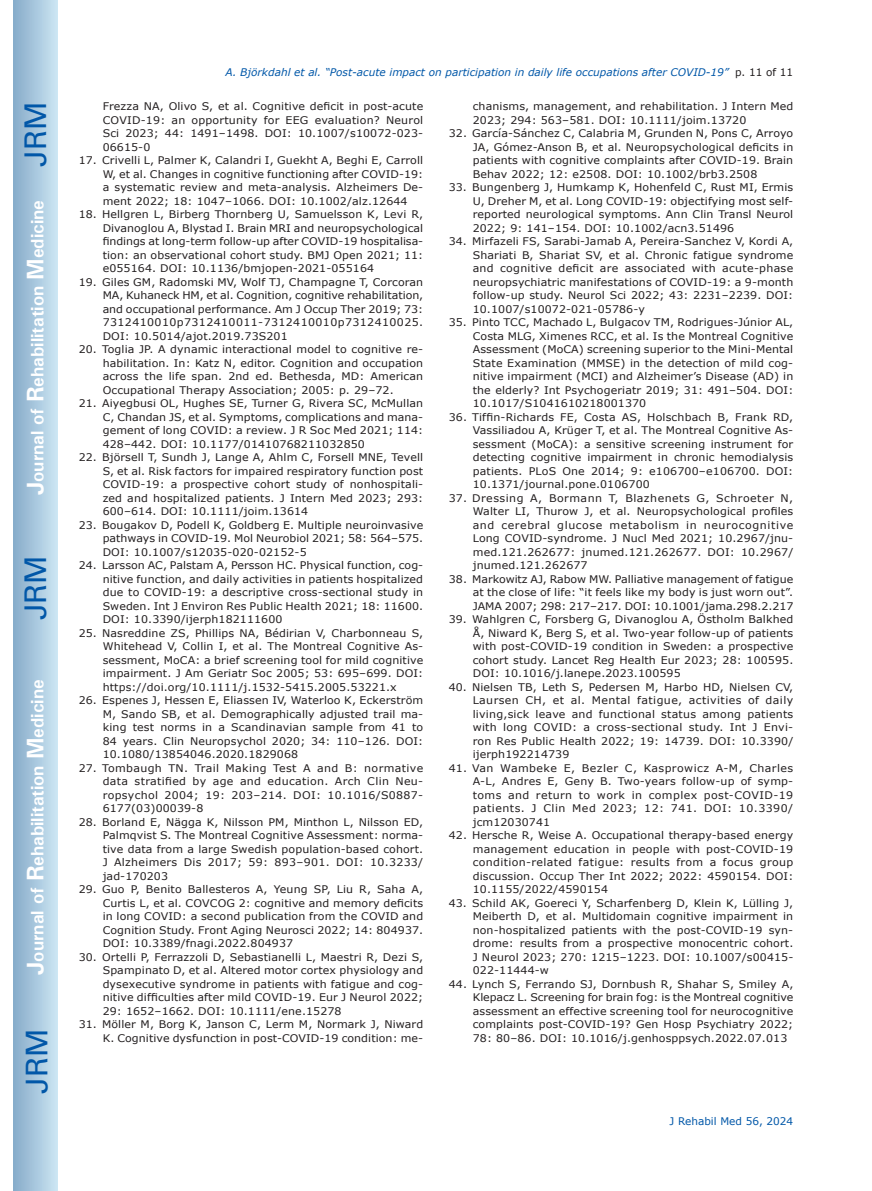
<style>
.page{position:relative;width:872px;height:1191px;background:#fff}
.page>*{position:absolute;margin:0;border:0;box-sizing:border-box;transform-origin:0 0}
.t1{font:30px "Univers";color:#0157a8}
.t2{font:700 18px "Univers";color:#fff}
.t3{font:10.5px/13.5px "Verdana";letter-spacing:.01em;color:#231f20;text-align:justify;scale:1.05 1}
.t4{font:italic 10.5px "Verdana";color:#0157a8}
.t5{font:10.5px "Verdana";color:#0157a8}
.s1{font-size:24px}
.s2{font-style:normal;color:#231f20}
</style>
<div class="page">
<div style="left:14px;top:0;width:43px;height:1191px;background:linear-gradient(to right,#88acca,#cbe5f2)"></div>
<h1 class="t1" style="left:18px;top:167px;width:67px;rotate:-90deg">JRM</h1>
<h2 class="t2" style="left:26px;top:495px;width:297px;rotate:-90deg"><span class="s1">J</span>ournal of <span class="s1">R</span>ehabilitation <span class="s1">M</span>edicine</h2>
<h1 class="t1" style="left:18px;top:620px;width:67px;rotate:-90deg">JRM</h1>
<h2 class="t2" style="left:26px;top:974px;width:297px;rotate:-90deg"><span class="s1">J</span>ournal of <span class="s1">R</span>ehabilitation <span class="s1">M</span>edicine</h2>
<h1 class="t1" style="left:19px;top:1093px;width:67px;rotate:-90deg">JRM</h1>
<p class="t4" style="left:226px;top:65px;width:569px">A. Björkdahl et al. “Post-acute impact on participation in daily life occupations after COVID-19” <span class="s2">p. 11 of 11</span></p>
<p class="t3" style="left:103px;top:100px;width:307px">Frezza NA, Olivo S, et al. Cognitive deficit in post-acute COVID-19: an opportunity for EEG evaluation? Neurol Sci 2023; 44: 1491–1498. DOI: 10.1007/s10072-023- 06615-0</p>
<p class="t3" style="left:103px;top:154px;width:307px;text-indent:-24px">17. Crivelli L, Palmer K, Calandri I, Guekht A, Beghi E, Carroll W, et al. Changes in cognitive functioning after COVID-19: a systematic review and meta-analysis. Alzheimers De&shy;ment 2022; 18: 1047–1066. DOI: 10.1002/alz.12644</p>
<p class="t3" style="left:103px;top:208px;width:307px;text-indent:-24px">18. Hellgren L, Birberg Thornberg U, Samuelsson K, Levi R, Divanoglou A, Blystad I. Brain MRI and neuropsychological findings at long-term follow-up after COVID-19 hospitalisa&shy;tion: an observational cohort study. BMJ Open 2021; 11: e055164. DOI: 10.1136/bmjopen-2021-055164</p>
<p class="t3" style="left:103px;top:275px;width:307px;text-indent:-24px">19. Giles GM, Radomski MV, Wolf TJ, Champagne T, Corcoran MA, Kuhaneck HM, et al. Cognition, cognitive rehabilitation, and occupational performance. Am J Occup Ther 2019; 73:<br>7312410010p7312410011-7312410010p7312410025.<br>DOI: 10.5014/ajot.2019.73S201</p>
<p class="t3" style="left:103px;top:343px;width:307px;text-indent:-24px">20. Toglia JP. A dynamic interactional model to cognitive re&shy;habilitation. In: Katz N, editor. Cognition and occupation across the life span. 2nd ed. Bethesda, MD: American Occupational Therapy Association; 2005: p. 29–72.</p>
<p class="t3" style="left:103px;top:397px;width:307px;text-indent:-24px">21. Aiyegbusi OL, Hughes SE, Turner G, Rivera SC, McMullan C, Chandan JS, et al. Symptoms, complications and mana&shy;gement of long COVID: a review. J R Soc Med 2021; 114:<br>428–442. DOI: 10.1177/01410768211032850</p>
<p class="t3" style="left:103px;top:451px;width:307px;text-indent:-24px">22. Björsell T, Sundh J, Lange A, Ahlm C, Forsell MNE, Tevell S, et al. Risk factors for impaired respiratory function post COVID-19: a prospective cohort study of nonhospitali&shy;zed and hospitalized patients. J Intern Med 2023; 293:<br>600–614. DOI: 10.1111/joim.13614</p>
<p class="t3" style="left:103px;top:518px;width:307px;text-indent:-24px">23. Bougakov D, Podell K, Goldberg E. Multiple neuroinvasive pathways in COVID-19. Mol Neurobiol 2021; 58: 564–575.<br>DOI: 10.1007/s12035-020-02152-5</p>
<p class="t3" style="left:103px;top:559px;width:307px;text-indent:-24px">24. Larsson AC, Palstam A, Persson HC. Physical function, cog&shy;nitive function, and daily activities in patients hospitalized due to COVID-19: a descriptive cross-sectional study in Sweden. Int J Environ Res Public Health 2021; 18: 11600.<br>DOI: 10.3390/ijerph182111600</p>
<p class="t3" style="left:103px;top:626px;width:307px;text-indent:-24px">25. Nasreddine ZS, Phillips NA, Bédirian V, Charbonneau S, Whitehead V, Collin I, et al. The Montreal Cognitive As&shy;sessment, MoCA: a brief screening tool for mild cognitive impairment. J Am Geriatr Soc 2005; 53: 695–699. DOI: https://doi.org/10.1111/j.1532-5415.2005.53221.x</p>
<p class="t3" style="left:103px;top:694px;width:307px;text-indent:-24px">26. Espenes J, Hessen E, Eliassen IV, Waterloo K, Eckerström M, Sando SB, et al. Demographically adjusted trail ma&shy;king test norms in a Scandinavian sample from 41 to 84 years. Clin Neuropsychol 2020; 34: 110–126. DOI:<br>10.1080/13854046.2020.1829068</p>
<p class="t3" style="left:103px;top:761px;width:307px;text-indent:-24px">27. Tombaugh TN. Trail Making Test A and B: normative data stratified by age and education. Arch Clin Neu&shy;ropsychol 2004; 19: 203–214. DOI: 10.1016/S0887- 6177(03)00039-8</p>
<p class="t3" style="left:103px;top:815px;width:307px;text-indent:-24px">28. Borland E, Nägga K, Nilsson PM, Minthon L, Nilsson ED, Palmqvist S. The Montreal Cognitive Assessment: norma&shy;tive data from a large Swedish population-based cohort.<br>J Alzheimers Dis 2017; 59: 893–901. DOI: 10.3233/ jad-170203</p>
<p class="t3" style="left:103px;top:883px;width:307px;text-indent:-24px">29. Guo P, Benito Ballesteros A, Yeung SP, Liu R, Saha A, Curtis L, et al. COVCOG 2: cognitive and memory deficits in long COVID: a second publication from the COVID and Cognition Study. Front Aging Neurosci 2022; 14: 804937.<br>DOI: 10.3389/fnagi.2022.804937</p>
<p class="t3" style="left:103px;top:950px;width:307px;text-indent:-24px">30. Ortelli P, Ferrazzoli D, Sebastianelli L, Maestri R, Dezi S, Spampinato D, et al. Altered motor cortex physiology and dysexecutive syndrome in patients with fatigue and cog&shy;nitive difficulties after mild COVID-19. Eur J Neurol 2022; 29: 1652–1662. DOI: 10.1111/ene.15278</p>
<p class="t3" style="left:79px;top:1018px;width:330px;text-align:right">31. Möller M, Borg K, Janson C, Lerm M, Normark J, Niward<br>K. Cognitive dysfunction in post-COVID-19 condition: me-</p>
<p class="t3" style="left:473px;top:100px;width:307px">chanisms, management, and rehabilitation. J Intern Med<br>2023; 294: 563–581. DOI: 10.1111/joim.13720</p>
<p class="t3" style="left:473px;top:127px;width:307px;text-indent:-24px">32. García-Sánchez C, Calabria M, Grunden N, Pons C, Arroyo JA, Gómez-Anson B, et al. Neuropsychological deficits in patients with cognitive complaints after COVID-19. Brain Behav 2022; 12: e2508. DOI: 10.1002/brb3.2508</p>
<p class="t3" style="left:473px;top:181px;width:307px;text-indent:-24px">33. Bungenberg J, Humkamp K, Hohenfeld C, Rust MI, Ermis U, Dreher M, et al. Long COVID-19: objectifying most self&shy;reported neurological symptoms. Ann Clin Transl Neurol 2022; 9: 141–154. DOI: 10.1002/acn3.51496</p>
<p class="t3" style="left:473px;top:235px;width:307px;text-indent:-24px">34. Mirfazeli FS, Sarabi-Jamab A, Pereira-Sanchez V, Kordi A, Shariati B, Shariat SV, et al. Chronic fatigue syndrome and cognitive deficit are associated with acute-phase neuropsychiatric manifestations of COVID-19: a 9-month follow-up study. Neurol Sci 2022; 43: 2231–2239. DOI:<br>10.1007/s10072-021-05786-y</p>
<p class="t3" style="left:473px;top:316px;width:307px;text-indent:-24px">35. Pinto TCC, Machado L, Bulgacov TM, Rodrigues-Júnior AL, Costa MLG, Ximenes RCC, et al. Is the Montreal Cognitive Assessment (MoCA) screening superior to the Mini-Mental State Examination (MMSE) in the detection of mild cog&shy;nitive impairment (MCI) and Alzheimer’s Disease (AD) in the elderly? Int Psychogeriatr 2019; 31: 491–504. DOI:<br>10.1017/S1041610218001370</p>
<p class="t3" style="left:473px;top:410px;width:307px;text-indent:-24px">36. Tiffin-Richards FE, Costa AS, Holschbach B, Frank RD, Vassiliadou A, Krüger T, et al. The Montreal Cognitive As&shy;sessment (MoCA): a sensitive screening instrument for detecting cognitive impairment in chronic hemodialysis patients. PLoS One 2014; 9: e106700–e106700. DOI:<br>10.1371/journal.pone.0106700</p>
<p class="t3" style="left:473px;top:491px;width:307px;text-indent:-24px">37. Dressing A, Bormann T, Blazhenets G, Schroeter N, Walter LI, Thurow J, et al. Neuropsychological profiles and cerebral glucose metabolism in neurocognitive Long COVID-syndrome. J Nucl Med 2021; 10.2967/jnu&shy;med.121.262677: jnumed.121.262677. DOI: 10.2967/ jnumed.121.262677</p>
<p class="t3" style="left:473px;top:572px;width:307px;text-indent:-24px">38. Markowitz AJ, Rabow MW. Palliative management of fatigue at the close of life: “it feels like my body is just worn out”.<br>JAMA 2007; 298: 217–217. DOI: 10.1001/jama.298.2.217</p>
<p class="t3" style="left:473px;top:613px;width:307px;text-indent:-24px">39. Wahlgren C, Forsberg G, Divanoglou A, Östholm Balkhed Å, Niward K, Berg S, et al. Two-year follow-up of patients with post-COVID-19 condition in Sweden: a prospective cohort study. Lancet Reg Health Eur 2023; 28: 100595.<br>DOI: 10.1016/j.lanepe.2023.100595</p>
<p class="t3" style="left:473px;top:680px;width:307px;text-indent:-24px">40. Nielsen TB, Leth S, Pedersen M, Harbo HD, Nielsen CV, Laursen CH, et al. Mental fatigue, activities of daily living,sick leave and functional status among patients with long COVID: a cross-sectional study. Int J Envi&shy;ron Res Public Health 2022; 19: 14739. DOI: 10.3390/ ijerph192214739</p>
<p class="t3" style="left:473px;top:761px;width:307px;text-indent:-24px">41. Van Wambeke E, Bezler C, Kasprowicz A-M, Charles A-L, Andres E, Geny B. Two-years follow-up of symp&shy;toms and return to work in complex post-COVID-19 patients. J Clin Med 2023; 12: 741. DOI: 10.3390/ jcm12030741</p>
<p class="t3" style="left:473px;top:829px;width:307px;text-indent:-24px">42. Hersche R, Weise A. Occupational therapy-based energy management education in people with post-COVID-19 condition-related fatigue: results from a focus group discussion. Occup Ther Int 2022; 2022: 4590154. DOI:<br>10.1155/2022/4590154</p>
<p class="t3" style="left:473px;top:896px;width:307px;text-indent:-24px">43. Schild AK, Goereci Y, Scharfenberg D, Klein K, Lülling J, Meiberth D, et al. Multidomain cognitive impairment in non-hospitalized patients with the post-COVID-19 syn&shy;drome: results from a prospective monocentric cohort.<br>J Neurol 2023; 270: 1215–1223. DOI: 10.1007/s00415- 022-11444-w</p>
<p class="t3" style="left:473px;top:977px;width:307px;text-indent:-24px">44. Lynch S, Ferrando SJ, Dornbush R, Shahar S, Smiley A, Klepacz L. Screening for brain fog: is the Montreal cognitive assessment an effective screening tool for neurocognitive complaints post-COVID-19? Gen Hosp Psychiatry 2022; 78: 80–86. DOI: 10.1016/j.genhosppsych.2022.07.013</p>
<p class="t5" style="left:669px;top:1114px;width:125px">J Rehabil Med 56, 2024</p>
</div>
